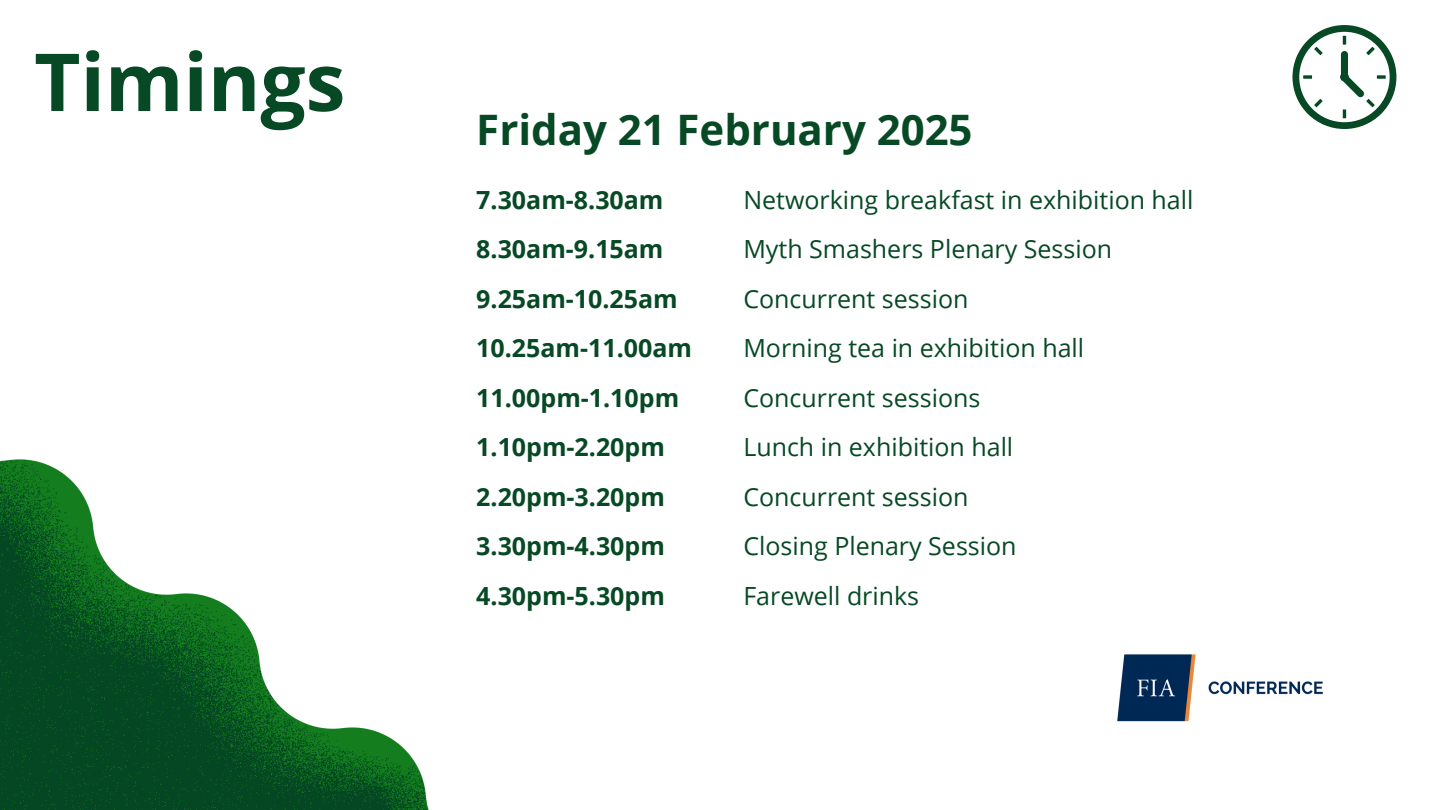
<style>
.page{position:relative;width:1440px;height:810px;background:#fff}
.page>*{position:absolute;margin:0;border:0;box-sizing:border-box;transform-origin:0 0}
.t1{font:700 80px "Open Sans";color:#064924}
.t2{font:700 42px "Open Sans";color:#064924}
.t3{font:25px "Open Sans";color:#064924}
.t4{font:700 25px/49.5px "Open Sans";color:#064924}
</style>
<div class="page">
<svg style="left:1292px;top:25px;width:104px;height:104px"></svg>
<img style="left:1117px;top:654px;width:206px;height:68px">
<img style="left:0;top:459px;width:429px;height:351px">
<p class="t1" style="left:34px;top:26px;width:313px">Timings</p>
<p class="t2" style="left:476px;top:100px;width:498px">Friday 21 February 2025</p>
<p class="t4" style="left:476px;top:174px;width:217px">7.30am-8.30am<br>8.30am-9.15am<br>9.25am-10.25am<br>10.25am-11.00am<br>11.00pm-1.10pm<br>1.10pm-2.20pm<br>2.20pm-3.20pm<br>3.30pm-4.30pm<br>4.30pm-5.30pm</p>
<h1 class="t3" style="left:743px;top:182px;width:452px">Networking breakfast in exhibition hall</h1>
<p class="t3" style="left:743px;top:231px;width:370px">Myth Smashers Plenary Session</p>
<p class="t3" style="left:743px;top:281px;width:227px">Concurrent session</p>
<h3 class="t3" style="left:743px;top:330px;width:342px">Morning tea in exhibition hall</h3>
<p class="t3" style="left:743px;top:380px;width:239px">Concurrent sessions</p>
<p class="t3" style="left:743px;top:429px;width:271px">Lunch in exhibition hall</p>
<p class="t3" style="left:743px;top:479px;width:227px">Concurrent session</p>
<p class="t3" style="left:743px;top:528px;width:275px">Closing Plenary Session</p>
<p class="t3" style="left:743px;top:578px;width:177px">Farewell drinks</p>
</div>
